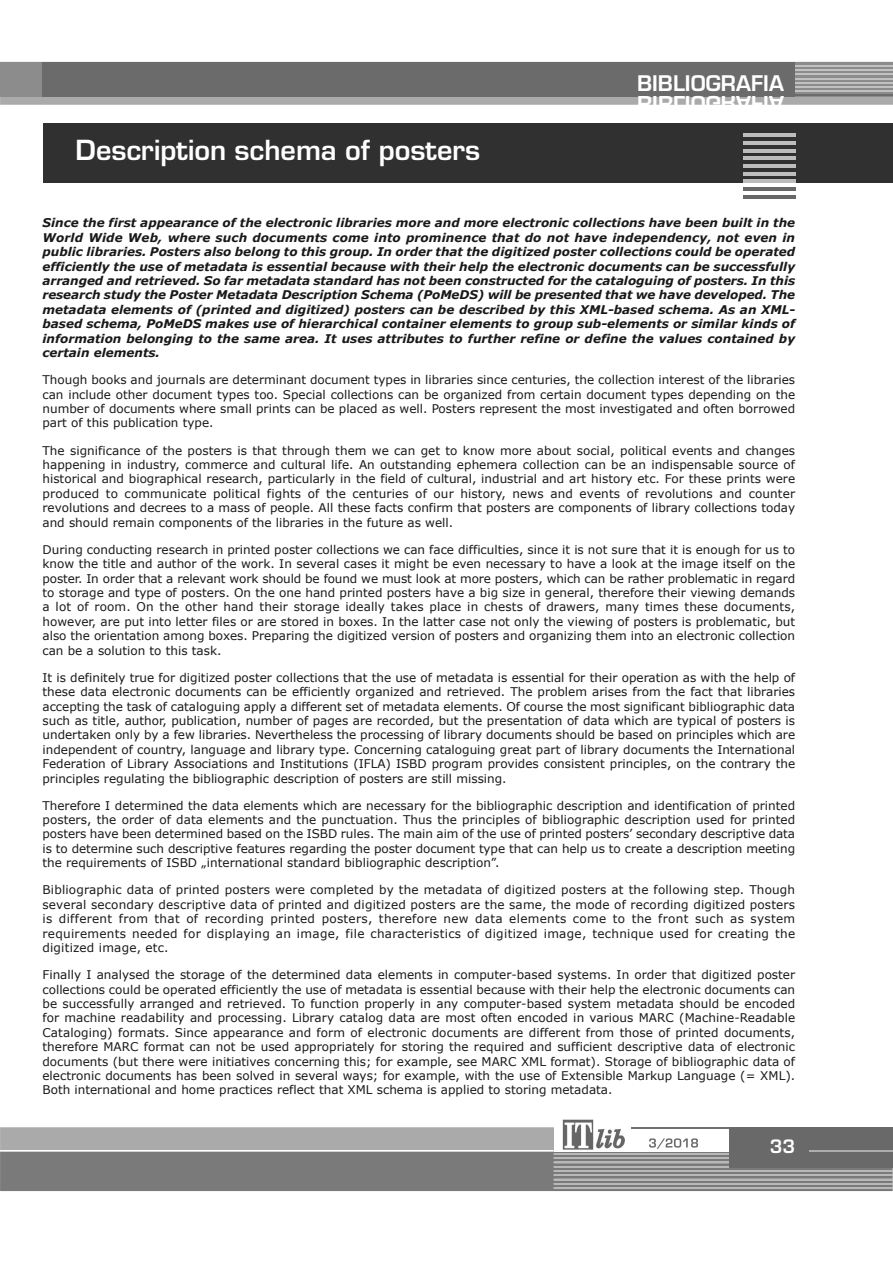
<style>
.page{position:relative;width:893px;height:1263px;background:#fff}
.page>*{position:absolute;margin:0;border:0;box-sizing:border-box;transform-origin:0 0}
.t1{font:27px "Euromode CE Bold";color:#fff}
.t2{font:21px "Euromode CE Bold";color:#fff}
.t3{font:18px "Euromode CE Bold";color:#fff}
.t4{font:12px/14.4px "Verdana";color:#191919;text-align:justify}
.t5{font:italic 700 12px/14.4px "Verdana";color:#191919;text-align:justify}
</style>
<div class="page">
<svg style="left:1px;top:1127px;width:553px;height:11px;background:#acacac"></svg>
<svg style="left:0;top:62px;width:893px;height:43px;background:#7c7c7c"></svg>
<hr style="left:795px;top:65px;width:98px;height:2px;background:#c1c1c1">
<hr style="left:631px;top:1127px;width:98px;height:2px;background:#707070">
<img style="left:562px;top:1119px;width:62px;height:19px">
<div style="left:729px;top:1127px;width:164px;height:41px;background:#696969"></div>
<div style="left:43px;top:123px;width:850px;height:60px;background:#303030"></div>
<hr style="left:743px;top:134px;width:52px;height:3px;background:#bcbcbc">
<hr style="left:743px;top:142px;width:52px;height:3px;background:#bcbcbc">
<hr style="left:743px;top:149px;width:52px;height:3px;background:#bcbcbc">
<hr style="left:743px;top:157px;width:52px;height:3px;background:#bcbcbc">
<hr style="left:743px;top:165px;width:52px;height:3px;background:#bcbcbc">
<hr style="left:743px;top:172px;width:52px;height:3px;background:#bcbcbc">
<hr style="left:743px;top:180px;width:52px;height:3px;background:#bcbcbc">
<hr style="left:743px;top:187px;width:52px;height:3px;background:#686868">
<hr style="left:743px;top:195px;width:52px;height:3px;background:#686868">
<hr style="left:0;top:1127px;width:1px;height:64px;background:#aaa">
<svg style="left:0;top:1138px;width:893px;height:53px;background:#8d8d8d"></svg>
<h1 class="t1" style="left:76px;top:134px;width:406px">Description schema of posters</h1>
<h2 class="t2" style="left:637px;top:73px;width:148px">BB ii BB ll ii OO GG rr AA FF ii AA</h2>
<p class="t5" style="left:43px;top:215px;width:754px">Since the first appearance of the electronic libraries more and more electronic collections have been built in the World Wide Web, where such documents come into prominence that do not have independency, not even in public libraries. Posters also belong to this group. In order that the digitized poster collections could be operated efficiently the use of metadata is essential because with their help the electronic documents can be successfully arranged and retrieved. So far metadata standard has not been constructed for the cataloguing of posters. In this research study the Poster Metadata Description Schema (PoMeDS) will be presented that we have developed. The metadata elements of (printed and digitized) posters can be described by this XML-based schema. As an XML&shy;based schema, PoMeDS makes use of hierarchical container elements to group sub-elements or similar kinds of information belonging to the same area. It uses attributes to further refine or define the values contained by certain elements.</p>
<p class="t4" style="left:43px;top:372px;width:754px">Though books and journals are determinant document types in libraries since centuries, the collection interest of the libraries can include other document types too. Special collections can be organized from certain document types depending on the number of documents where small prints can be placed as well. Posters represent the most investigated and often borrowed part of this publication type.</p>
<p class="t4" style="left:43px;top:443px;width:754px">The significance of the posters is that through them we can get to know more about social, political events and changes happening in industry, commerce and cultural life. An outstanding ephemera collection can be an indispensable source of historical and biographical research, particularly in the field of cultural, industrial and art history etc. For these prints were produced to communicate political fights of the centuries of our history, news and events of revolutions and counter revolutions and decrees to a mass of people. All these facts confirm that posters are components of library collections today and should remain components of the libraries in the future as well.</p>
<p class="t4" style="left:43px;top:542px;width:754px">During conducting research in printed poster collections we can face difficulties, since it is not sure that it is enough for us to know the title and author of the work. In several cases it might be even necessary to have a look at the image itself on the poster. In order that a relevant work should be found we must look at more posters, which can be rather problematic in regard to storage and type of posters. On the one hand printed posters have a big size in general, therefore their viewing demands a lot of room. On the other hand their storage ideally takes place in chests of drawers, many times these documents, however, are put into letter files or are stored in boxes. In the latter case not only the viewing of posters is problematic, but also the orientation among boxes. Preparing the digitized version of posters and organizing them into an electronic collection can be a solution to this task.</p>
<p class="t4" style="left:43px;top:670px;width:754px">It is definitely true for digitized poster collections that the use of metadata is essential for their operation as with the help of these data electronic documents can be efficiently organized and retrieved. The problem arises from the fact that libraries accepting the task of cataloguing apply a different set of metadata elements. Of course the most significant bibliographic data such as title, author, publication, number of pages are recorded, but the presentation of data which are typical of posters is undertaken only by a few libraries. Nevertheless the processing of library documents should be based on principles which are independent of country, language and library type. Concerning cataloguing great part of library documents the International Federation of Library Associations and Institutions (IFLA) ISBD program provides consistent principles, on the contrary the principles regulating the bibliographic description of posters are still missing.</p>
<p class="t4" style="left:43px;top:798px;width:754px">Therefore I determined the data elements which are necessary for the bibliographic description and identification of printed posters, the order of data elements and the punctuation. Thus the principles of bibliographic description used for printed posters have been determined based on the ISBD rules. The main aim of the use of printed posters’ secondary descriptive data is to determine such descriptive features regarding the poster document type that can help us to create a description meeting the requirements of ISBD „international standard bibliographic description”.</p>
<p class="t4" style="left:43px;top:882px;width:754px">Bibliographic data of printed posters were completed by the metadata of digitized posters at the following step. Though several secondary descriptive data of printed and digitized posters are the same, the mode of recording digitized posters is different from that of recording printed posters, therefore new data elements come to the front such as system requirements needed for displaying an image, file characteristics of digitized image, technique used for creating the digitized image, etc.</p>
<p class="t4" style="left:42px;top:967px;width:754px">Finally I analysed the storage of the determined data elements in computer-based systems. In order that digitized poster collections could be operated efficiently the use of metadata is essential because with their help the electronic documents can be successfully arranged and retrieved. To function properly in any computer-based system metadata should be encoded for machine readability and processing. Library catalog data are most often encoded in various MARC (Machine-Readable Cataloging) formats. Since appearance and form of electronic documents are different from those of printed documents, therefore MARC format can not be used appropriately for storing the required and sufficient descriptive data of electronic documents (but there were initiatives concerning this; for example, see MARC XML format). Storage of bibliographic data of electronic documents has been solved in several ways; for example, with the use of Extensible Markup Language (= XML).<br>Both international and home practices reflect that XML schema is applied to storing metadata.</p>
<h3 class="t3" style="left:770px;top:1135px;width:27px">33</h3>
</div>
